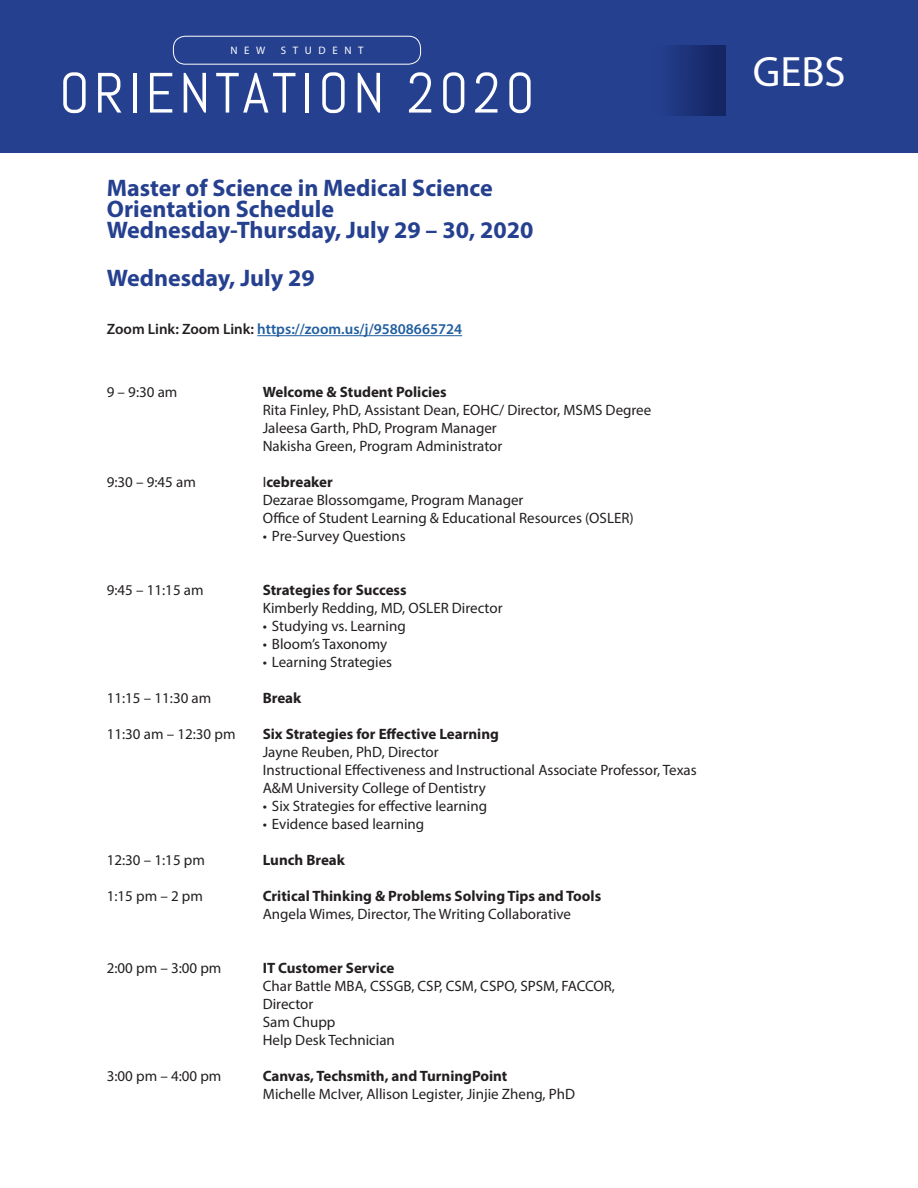
<style>
.page{position:relative;width:918px;height:1188px;background:#fff}
.page>*{position:absolute;margin:0;border:0;box-sizing:border-box;transform-origin:0 0}
.t1{font:56.7px "Abel";letter-spacing:.08em;color:#fff}
.t2{font:42.75px "Myriad Pro";color:#fff}
.Orientation_subhead{font:700 24px "Myriad Pro";color:#25408f}
.Schedule{font:15px/18px "Myriad Pro";color:#231f20}
.Schedule-2{font:700 15px "Myriad Pro";color:#231f20}
.Name{font:600 15px "Myriad Pro";color:#215e9f}
.t3{font:10.8px "Myriad Pro";letter-spacing:.61em;color:#fff}
.s1{color:#231f20}
.s2{font-weight:400}
</style>
<div class="page">
<div style="left:0;top:0;width:918px;height:153px;background:#25408f"></div>
<div style="left:652px;top:45px;width:74px;height:71px;background:linear-gradient(to right,#254191,#132361)"></div>
<div style="left:173px;top:36px;width:248px;height:28px;border:1px solid #fff;border-radius:12px"></div>
<hr style="left:257px;top:335px;width:205px;height:1px;background:#215e9f">
<p class="t3" style="left:230px;top:44px;width:37px">NEW</p>
<p class="t3" style="left:281px;top:44px;width:84px">STUDENT</p>
<p class="t1" style="left:59px;top:57px;width:477px">ORIENTATION 2020</p>
<p class="Orientation_subhead" style="left:107px;top:172px;width:387px">Master of Science in Medical Science</p>
<p class="Orientation_subhead" style="left:107px;top:193px;width:229px">Orientation Schedule</p>
<p class="Orientation_subhead" style="left:107px;top:214px;width:428px">Wednesday-Thursday, July 29 – 30, 2020</p>
<p class="Orientation_subhead" style="left:107px;top:262px;width:210px">Wednesday, July 29</p>
<p class="Name" style="left:107px;top:320px;width:357px"><span class="s1">Zoom Link: Zoom Link:</span> https://zoom.us/j/95808665724</p>
<p class="Schedule" style="left:107px;top:383px;width:72px">9 – 9:30 am</p>
<p class="Schedule-2" style="left:263px;top:382px;width:185px">Welcome &amp; Student Policies</p>
<p class="Schedule" style="left:263px;top:401px;width:390px">Rita Finley, PhD, Assistant Dean, EOHC/ Director, MSMS Degree</p>
<p class="Schedule" style="left:263px;top:419px;width:236px">Jaleesa Garth, PhD, Program Manager</p>
<p class="Schedule" style="left:263px;top:437px;width:241px">Nakisha Green, Program Administrator</p>
<p class="Schedule" style="left:107px;top:473px;width:91px">9:30 – 9:45 am</p>
<p class="Schedule-2" style="left:263px;top:472px;width:72px"><span class="s2">I</span>cebreaker</p>
<p class="Schedule" style="left:263px;top:491px;width:262px">Dezarae Blossomgame, Program Manager</p>
<p class="Schedule" style="left:263px;top:509px;width:373px">Office of Student Learning &amp; Educational Resources (OSLER)</p>
<p class="Schedule" style="left:263px;top:527px;width:145px">• Pre-Survey Questions</p>
<p class="Schedule" style="left:107px;top:581px;width:98px">9:45 – 11:15 am</p>
<p class="Schedule-2" style="left:263px;top:580px;width:145px">Strategies for Success</p>
<p class="Schedule" style="left:263px;top:599px;width:241px">Kimberly Redding, MD, OSLER Director</p>
<p class="Schedule" style="left:263px;top:617px;width:144px">• Studying vs. Learning</p>
<p class="Schedule" style="left:263px;top:635px;width:126px">• Bloom’s Taxonomy</p>
<p class="Schedule" style="left:263px;top:653px;width:131px">• Learning Strategies</p>
<p class="Schedule" style="left:107px;top:689px;width:106px">11:15 – 11:30 am</p>
<p class="Schedule-2" style="left:263px;top:688px;width:40px">Break</p>
<p class="Schedule" style="left:107px;top:725px;width:130px">11:30 am – 12:30 pm</p>
<p class="Schedule-2" style="left:263px;top:724px;width:238px">Six Strategies for Effective Learning</p>
<p class="Schedule" style="left:263px;top:743px;width:178px">Jayne Reuben, PhD, Director</p>
<p class="Schedule" style="left:263px;top:761px;width:436px">Instructional Effectiveness and Instructional Associate Professor, Texas<br>A&amp;M University College of Dentistry</p>
<p class="Schedule" style="left:263px;top:797px;width:226px">• Six Strategies for effective learning</p>
<p class="Schedule" style="left:263px;top:815px;width:163px">• Evidence based learning</p>
<p class="Schedule" style="left:107px;top:851px;width:100px">12:30 – 1:15 pm</p>
<p class="Schedule-2" style="left:263px;top:850px;width:84px">Lunch Break</p>
<p class="Schedule" style="left:107px;top:887px;width:98px">1:15 pm – 2 pm</p>
<p class="Schedule-2" style="left:263px;top:886px;width:340px">Critical Thinking &amp; Problems Solving Tips and Tools</p>
<p class="Schedule" style="left:263px;top:905px;width:310px">Angela Wimes, Director, The Writing Collaborative</p>
<p class="Schedule" style="left:107px;top:959px;width:116px">2:00 pm – 3:00 pm</p>
<p class="Schedule-2" style="left:263px;top:958px;width:133px">IT Customer Service</p>
<p class="Schedule" style="left:263px;top:977px;width:354px">Char Battle MBA, CSSGB, CSP, CSM, CSPO, SPSM, FACCOR,</p>
<p class="Schedule" style="left:263px;top:995px;width:52px">Director</p>
<p class="Schedule" style="left:263px;top:1013px;width:74px">Sam Chupp</p>
<p class="Schedule" style="left:263px;top:1031px;width:134px">Help Desk Technician</p>
<p class="Schedule" style="left:107px;top:1067px;width:116px">3:00 pm – 4:00 pm</p>
<p class="Schedule-2" style="left:263px;top:1066px;width:246px">Canvas, Techsmith, and TurningPoint</p>
<p class="Schedule" style="left:263px;top:1085px;width:314px">Michelle McIver, Allison Legister, Jinjie Zheng, PhD</p>
<p class="t2" style="left:753px;top:45px;width:94px">GEBS</p>
</div>
